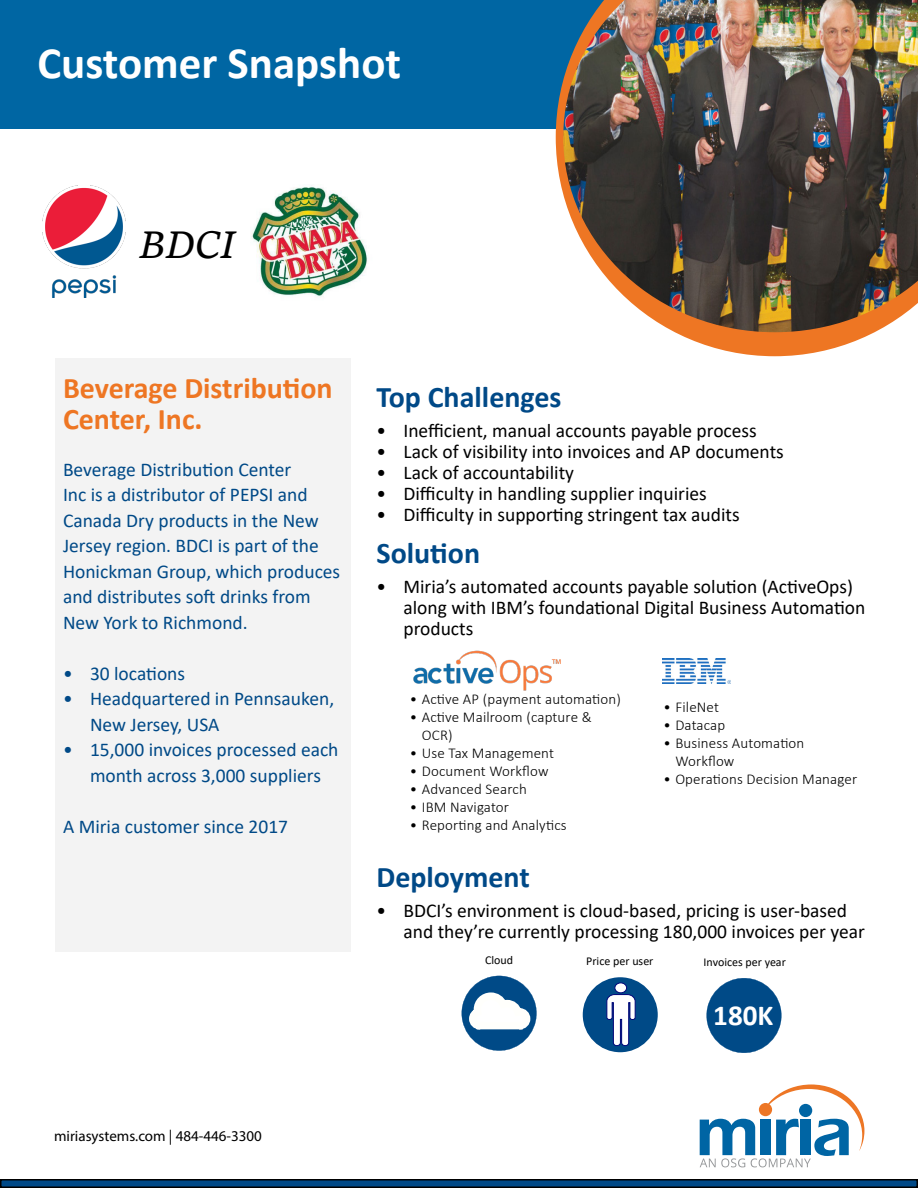
<style>
.page{position:relative;width:918px;height:1188px;background:#fff}
.page>*{position:absolute;margin:0;border:0;box-sizing:border-box;transform-origin:0 0}
.t1{font:700 45px "Calibri";color:#fff}
.t2{font:italic 41.4px "Sitka Text";color:#000}
.t3{font:700 30px "Calibri";color:#004987}
.t4{font:700 30px/31.5px "Calibri";color:#ee7623}
.t5{font:700 29.1px "Calibri";color:#fff}
.t6{font:19.5px/21px "Calibri";color:#000}
.t7{font:19.5px/25.5px "Calibri";color:#004987}
.t8{font:300 15px/18px "Calibri";letter-spacing:.01em;color:#000}
.t9{font:15px "Myriad Pro";color:#000}
.t10{font:12px "Calibri";color:#000}
</style>
<div class="page">
<div style="left:0;top:0;width:692px;height:128px;background:#0066a3"></div>
<svg style="left:556px;top:81px;width:319px;height:275px"></svg>
<img style="left:42px;top:185px;width:84px;height:113px">
<img style="left:250px;top:185px;width:118px;height:112px">
<img style="left:563px;top:0;width:355px;height:332px">
<div style="left:1px;top:1180px;width:916px;height:7px;background:#004987"></div>
<div style="left:0;top:1179px;width:918px;height:9px;border:2px solid #000"></div>
<div style="left:56px;top:358px;width:295px;height:594px;background:#f3f3f3"></div>
<div style="left:583px;top:977px;width:75px;height:75px;background:#004a87;border-radius:50%"></div>
<div style="left:615px;top:983px;width:12px;height:10px;background:#fff;border-radius:50%"></div>
<div style="left:615px;top:983px;width:12px;height:10px;border:1px solid #000578;border-radius:50%"></div>
<svg style="left:606px;top:994px;width:30px;height:52px"></svg>
<svg style="left:462px;top:976px;width:75px;height:75px"></svg>
<svg style="left:700px;top:1085px;width:164px;height:82px"></svg>
<img style="left:413px;top:650px;width:148px;height:41px">
<img style="left:662px;top:659px;width:69px;height:25px">
<svg style="left:706px;top:978px;width:76px;height:75px"></svg>
<p class="t1" style="left:38px;top:31px;width:365px">Customer Snapshot</p>
<p class="t2" style="left:139px;top:213px;width:98px">BDCI</p>
<p class="t4" style="left:63px;top:371px;width:271px">Beverage Distribution<br>Center, Inc.</p>
<p class="t7" style="left:63px;top:456px;width:279px">Beverage Distribution Center<br>Inc is a distributor of PEPSI and<br>Canada Dry products in the New<br>Jersey region. BDCI is part of the<br>Honickman Group, which produces and distributes soft drinks from<br>New York to Richmond.</p>
<p class="t7" style="left:63px;top:660px;width:124px">• 30 locations</p>
<p class="t7" style="left:90px;top:685px;width:246px;text-indent:-27px">• Headquartered in Pennsauken,<br>New Jersey, USA</p>
<p class="t7" style="left:63px;top:736px;width:277px;text-align:center">• 15,000 invoices processed each month across 3,000 suppliers</p>
<p class="t7" style="left:63px;top:813px;width:227px">A Miria customer since 2017</p>
<p class="t3" style="left:376px;top:375px;width:186px">Top Challenges</p>
<p class="t6" style="left:376px;top:419px;width:382px">• Inefficient, manual accounts payable process</p>
<p class="t6" style="left:376px;top:440px;width:409px">• Lack of visibility into invoices and AP documents</p>
<p class="t6" style="left:376px;top:461px;width:199px">• Lack of accountability</p>
<p class="t6" style="left:376px;top:482px;width:332px">• Difficulty in handling supplier inquiries</p>
<p class="t6" style="left:376px;top:503px;width:365px">• Difficulty in supporting stringent tax audits</p>
<p class="t3" style="left:376px;top:531px;width:105px">Solution</p>
<p class="t6" style="left:404px;top:575px;width:463px;text-indent:-27px">• Miria’s automated accounts payable solution (ActiveOps) along with IBM’s foundational Digital Business Automation products</p>
<p class="t8" style="left:410px;top:690px;width:213px">• Active AP (payment automation)</p>
<p class="t8" style="left:422px;top:708px;width:171px;text-indent:-12px">• Active Mailroom (capture &amp;<br>OCR)</p>
<p class="t8" style="left:410px;top:744px;width:146px">• Use Tax Management</p>
<p class="t8" style="left:410px;top:762px;width:140px">• Document Workflow</p>
<p class="t8" style="left:410px;top:780px;width:118px">• Advanced Search</p>
<p class="t8" style="left:410px;top:798px;width:101px">• IBM Navigator</p>
<p class="t8" style="left:410px;top:816px;width:158px">• Reporting and Analytics</p>
<p class="t8" style="left:663px;top:698px;width:57px">• FileNet</p>
<p class="t8" style="left:663px;top:716px;width:63px">• Datacap</p>
<p class="t8" style="left:675px;top:734px;width:131px;text-indent:-12px">• Business Automation<br>Workflow</p>
<p class="t8" style="left:663px;top:770px;width:195px">• Operations Decision Manager</p>
<p class="t3" style="left:376px;top:855px;width:155px">Deployment</p>
<p class="t6" style="left:404px;top:899px;width:463px;text-indent:-27px">• BDCI’s environment is cloud-based, pricing is user-based and they’re currently processing 180,000 invoices per year</p>
<p class="t10" style="left:485px;top:951px;width:30px">Cloud</p>
<p class="t10" style="left:586px;top:953px;width:69px">Price per user</p>
<p class="t10" style="left:704px;top:954px;width:84px">Invoices per year</p>
<h3 class="t5" style="left:713px;top:994px;width:62px">180K</h3>
<p class="t9" style="left:54px;top:1126px;width:209px">miriasystems.com | 484-446-3300</p>
</div>
